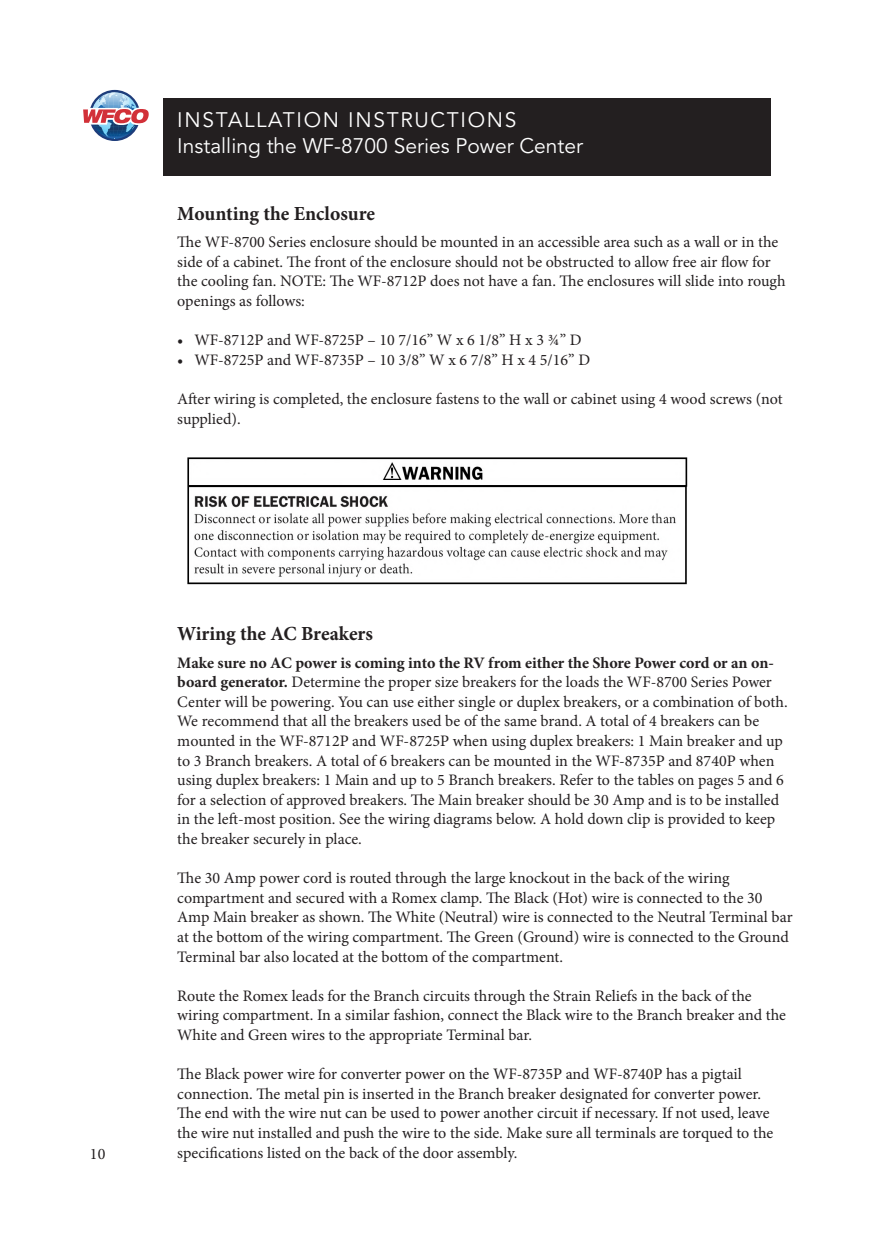
<style>
.page{position:relative;width:891px;height:1233px;background:#fff}
.page>*{position:absolute;margin:0;border:0;box-sizing:border-box;transform-origin:0 0}
.SECTION_SUBHEADER{font:21px "Avenir LT Std";color:#fff}
.BIG_SECTIO_HEADER{font:21px "Avenir LT Std";letter-spacing:.08em;color:#fff}
.t1{font:700 20px "Minion Pro";color:#231f20}
.t2{font:16px/19.6px "Minion Pro";color:#231f20}
.s1{font-weight:700}
</style>
<div class="page">
<div style="left:164px;top:98px;width:607px;height:78px;background:#231f20"></div>
<img style="left:188px;top:458px;width:499px;height:126px">
<svg style="left:83px;top:91px;width:66px;height:49px"></svg>
<p class="BIG_SECTIO_HEADER" style="left:177px;top:108px;width:341px">INSTALLATION INSTRUCTIONS</p>
<p class="SECTION_SUBHEADER" style="left:177px;top:134px;width:407px">Installing the WF-8700 Series Power Center</p>
<p class="t1" style="left:177px;top:199px;width:199px">Mounting the Enclosure</p>
<p class="t2" style="left:177px;top:232px;width:610px">The WF-8700 Series enclosure should be mounted in an accessible area such as a wall or in the side of a cabinet. The front of the enclosure should not be obstructed to allow free air flow for the cooling fan. NOTE: The WF-8712P does not have a fan. The enclosures will slide into rough openings as follows:</p>
<p class="t2" style="left:177px;top:330px;width:406px">• WF-8712P and WF-8725P – 10 7/16” W x 6 1/8” H x 3 ¾” D</p>
<p class="t2" style="left:177px;top:350px;width:414px">• WF-8725P and WF-8735P – 10 3/8” W x 6 7/8” H x 4 5/16” D</p>
<p class="t2" style="left:177px;top:389px;width:607px">After wiring is completed, the enclosure fastens to the wall or cabinet using 4 wood screws (not supplied).</p>
<p class="t1" style="left:177px;top:620px;width:197px">Wiring the AC Breakers</p>
<p class="t2" style="left:177px;top:653px;width:612px"><span class="s1">Make sure no AC power is coming into the RV from either the Shore Power cord or an on&shy;board generator.</span> Determine the proper size breakers for the loads the WF-8700 Series Power Center will be powering. You can use either single or duplex breakers, or a combination of both.<br>We recommend that all the breakers used be of the same brand. A total of 4 breakers can be</p>
<p class="t2" style="left:177px;top:731px;width:608px">mounted in the WF-8712P and WF-8725P when using duplex breakers: 1 Main breaker and up to 3 Branch breakers. A total of 6 breakers can be mounted in the WF-8735P and 8740P when using duplex breakers: 1 Main and up to 5 Branch breakers. Refer to the tables on pages 5 and 6 for a selection of approved breakers. The Main breaker should be 30 Amp and is to be installed in the left-most position. See the wiring diagrams below. A hold down clip is provided to keep the breaker securely in place.</p>
<p class="t2" style="left:177px;top:868px;width:554px">The 30 Amp power cord is routed through the large knockout in the back of the wiring</p>
<p class="t2" style="left:177px;top:888px;width:617px">compartment and secured with a Romex clamp. The Black (Hot) wire is connected to the 30<br>Amp Main breaker as shown. The White (Neutral) wire is connected to the Neutral Terminal bar at the bottom of the wiring compartment. The Green (Ground) wire is connected to the Ground Terminal bar also located at the bottom of the compartment.</p>
<p class="t2" style="left:177px;top:986px;width:610px">Route the Romex leads for the Branch circuits through the Strain Reliefs in the back of the wiring compartment. In a similar fashion, connect the Black wire to the Branch breaker and the<br>White and Green wires to the appropriate Terminal bar.</p>
<p class="t2" style="left:177px;top:1064px;width:566px">The Black power wire for converter power on the WF-8735P and WF-8740P has a pigtail</p>
<p class="t2" style="left:177px;top:1084px;width:598px">connection. The metal pin is inserted in the Branch breaker designated for converter power.<br>The end with the wire nut can be used to power another circuit if necessary. If not used, leave the wire nut installed and push the wire to the side. Make sure all terminals are torqued to the</p>
<p class="t2" style="left:90px;top:1144px;width:17px">10</p>
<p class="t2" style="left:177px;top:1143px;width:342px">specifications listed on the back of the door assembly.</p>
</div>
